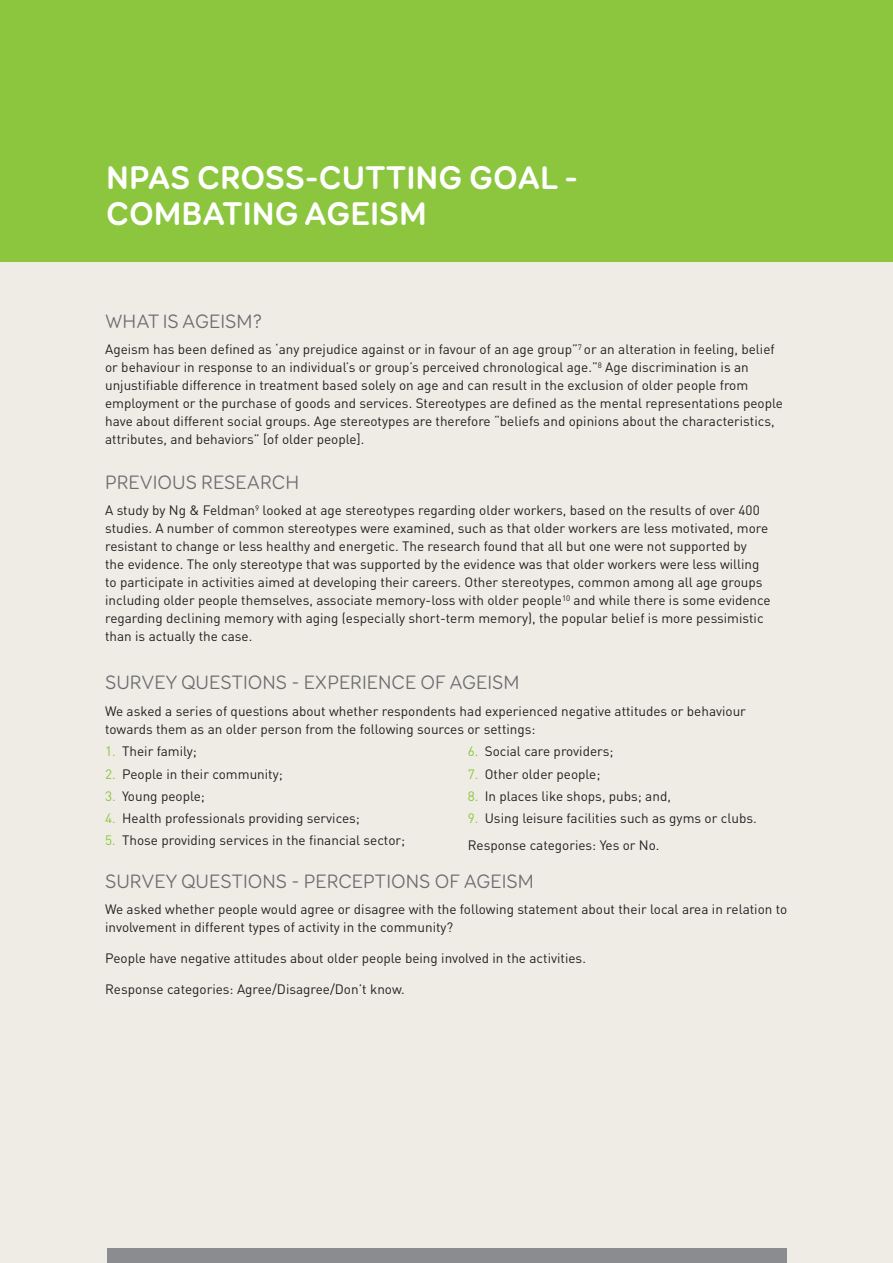
<style>
.page{position:relative;width:893px;height:1263px;background:#fff}
.page>*{position:absolute;margin:0;border:0;box-sizing:border-box;transform-origin:0 0}
.H0{font:700 33px/36px "Booster Next FY";color:#fff}
.body_copy{font:19.5px "Booster Next FY";color:#6c6d70}
.H3_black{font:19.5px "Booster Next FY";color:#6c6d70}
.body_copy-2{font:13.5px/18px "DIN";color:#231f20}
.s1{color:#8bc63e}
</style>
<div class="page">
<div style="left:0;top:108px;width:893px;height:1155px;background:#efece6"></div>
<div style="left:0;top:0;width:893px;height:261px;background:#8bc63e"></div>
<div style="left:107px;top:1248px;width:680px;height:15px;background:#8a8c8f"></div>
<p class="H0" style="left:106px;top:160px;width:473px">NPAS CROSS-CUTTING GOAL -<br>COMBATING AGEISM</p>
<p class="H3_black" style="left:105px;top:309px;width:159px">WHAT IS AGEISM?</p>
<p class="body_copy-2" style="left:105px;top:340px;width:679px">Ageism has been defined as ‘any prejudice against or in favour of an age group”<sup>7</sup> or an alteration in feeling, belief or behaviour in response to an individual’s or group’s perceived chronological age.”<sup>8</sup> Age discrimination is an unjustifiable difference in treatment based solely on age and can result in the exclusion of older people from employment or the purchase of goods and services. Stereotypes are defined as the mental representations people have about different social groups. Age stereotypes are therefore “beliefs and opinions about the characteristics, attributes, and behaviors” [of older people].</p>
<p class="body_copy" style="left:105px;top:470px;width:196px">PREVIOUS RESEARCH</p>
<p class="body_copy-2" style="left:105px;top:501px;width:667px">A study by Ng &amp; Feldman<sup>9</sup> looked at age stereotypes regarding older workers, based on the results of over 400 studies. A number of common stereotypes were examined, such as that older workers are less motivated, more resistant to change or less healthy and energetic. The research found that all but one were not supported by<br>the evidence. The only stereotype that was supported by the evidence was that older workers were less willing to participate in activities aimed at developing their careers. Other stereotypes, common among all age groups including older people themselves, associate memory-loss with older people<sup>10</sup> and while there is some evidence regarding declining memory with aging (especially short-term memory), the popular belief is more pessimistic than is actually the case.</p>
<p class="body_copy" style="left:105px;top:671px;width:416px">SURVEY QUESTIONS - EXPERIENCE OF AGEISM</p>
<p class="body_copy-2" style="left:105px;top:701px;width:642px">We asked a series of questions about whether respondents had experienced negative attitudes or behaviour towards them as an older person from the following sources or settings:</p>
<p class="body_copy-2" style="left:468px;top:742px;width:147px"><span class="s1">6.</span> Social care providers;</p>
<p class="body_copy-2" style="left:468px;top:764px;width:134px"><span class="s1">7.</span> Other older people;</p>
<p class="body_copy-2" style="left:468px;top:787px;width:205px"><span class="s1">8.</span> In places like shops, pubs; and,</p>
<p class="body_copy-2" style="left:468px;top:809px;width:290px"><span class="s1">9.</span> Using leisure facilities such as gyms or clubs.</p>
<p class="body_copy-2" style="left:468px;top:835px;width:193px">Response categories: Yes or No.</p>
<p class="body_copy" style="left:105px;top:869px;width:430px">SURVEY QUESTIONS - PERCEPTIONS OF AGEISM</p>
<p class="body_copy-2" style="left:105px;top:900px;width:684px">We asked whether people would agree or disagree with the following statement about their local area in relation to involvement in different types of activity in the community?</p>
<p class="body_copy-2" style="left:105px;top:949px;width:482px">People have negative attitudes about older people being involved in the activities.</p>
<p class="body_copy-2" style="left:105px;top:980px;width:301px">Response categories: Agree/Disagree/Don’t know.</p>
<p class="body_copy-2" style="left:105px;top:742px;width:93px"><span class="s1">1.</span> Their family;</p>
<p class="body_copy-2" style="left:105px;top:764px;width:179px"><span class="s1">2.</span> People in their community;</p>
<p class="body_copy-2" style="left:105px;top:787px;width:101px"><span class="s1">3.</span> Young people;</p>
<p class="body_copy-2" style="left:105px;top:809px;width:256px"><span class="s1">4.</span> Health professionals providing services;</p>
<p class="body_copy-2" style="left:105px;top:831px;width:302px"><span class="s1">5.</span> Those providing services in the financial sector;</p>
</div>
